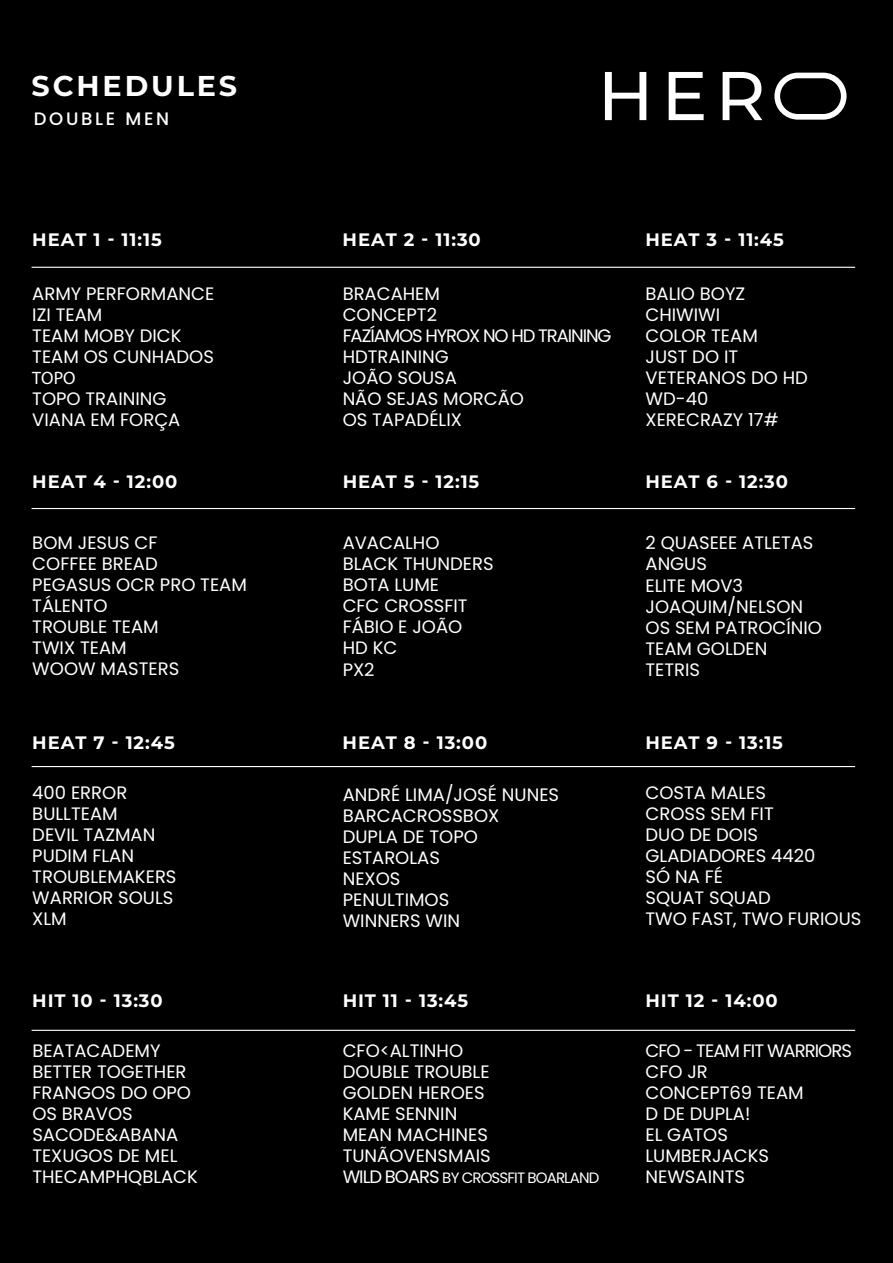
<style>
.page{position:relative;width:893px;height:1263px;background:#000001}
.page>*{position:absolute;margin:0;border:0;box-sizing:border-box;transform-origin:0 0}
.t1{font:700 28.65px "Montserrat";letter-spacing:.1em;color:#fff}
.t2{font:18px/21px "Poppins";color:#fff}
.t3{font:700 18px "Montserrat";letter-spacing:.05em;color:#fff}
.t4{font:500 18px "Poppins";letter-spacing:.15em;color:#fff}
.t5{font:18px "Myriad Pro";color:#fff}
.t6{font:15px "Poppins";letter-spacing:-.055em;color:#fff}
.s1{font-size:18px}
</style>
<div class="page">
<hr style="left:32px;top:267px;width:823px;height:1px;background:#fff">
<hr style="left:32px;top:508px;width:823px;height:1px;background:#fff">
<hr style="left:32px;top:766px;width:823px;height:1px;background:#fff">
<hr style="left:32px;top:1030px;width:823px;height:1px;background:#fff">
<svg style="left:774px;top:73px;width:72px;height:47px"></svg>
<svg style="left:605px;top:72px;width:41px;height:48px"></svg>
<svg style="left:669px;top:72px;width:35px;height:48px"></svg>
<svg style="left:723px;top:72px;width:39px;height:48px"></svg>
<h1 class="t1" style="left:32px;top:65px;width:207px">SCHEDULES</h1>
<p class="t4" style="left:34px;top:108px;width:137px">DOUBLE MEN</p>
<p class="t3" style="left:32px;top:227px;width:131px">HEAT 1 - 11:15</p>
<p class="t3" style="left:343px;top:227px;width:140px">HEAT 2 - 11:30</p>
<p class="t3" style="left:645px;top:227px;width:140px">HEAT 3 - 11:45</p>
<p class="t2" style="left:32px;top:283px;width:184px">ARMY PERFORMANCE<br>IZI TEAM<br>TEAM MOBY DICK<br>TEAM OS CUNHADOS</p>
<p class="t5" style="left:32px;top:367px;width:45px">ТОРО</p>
<p class="t2" style="left:32px;top:388px;width:150px">TOPO TRAINING<br>VIANA EM FORÇA</p>
<p class="t2" style="left:343px;top:283px;width:270px">BRACAHEM<br>CONCEPT2<br>FAZÍAMOS HYROX NO HD TRAINING<br>HDTRAINING<br>JOÃO SOUSA<br>NÃO SEJAS MORCÃO<br>OS TAPADÉLIX</p>
<p class="t2" style="left:645px;top:283px;width:164px">BALIO BOYZ<br>CHIWIWI<br>COLOR TEAM<br>JUST DO IT<br>VETERANOS DO HD<br>WD-40<br>XERECRAZY 17#</p>
<p class="t3" style="left:32px;top:468px;width:147px">HEAT 4 - 12:00</p>
<p class="t3" style="left:343px;top:468px;width:138px">HEAT 5 - 12:15</p>
<p class="t3" style="left:645px;top:468px;width:144px">HEAT 6 - 12:30</p>
<p class="t2" style="left:32px;top:533px;width:216px">BOM JESUS CF<br>COFFEE BREAD<br>PEGASUS OCR PRO TEAM<br>TÁLENTO<br>TROUBLE TEAM<br>TWIX TEAM<br>WOOW MASTERS</p>
<p class="t2" style="left:343px;top:533px;width:152px">AVACALHO<br>BLACK THUNDERS<br>BOTA LUME<br>CFC CROSSFIT<br>FÁBIO E JOÃO<br>HD KC<br>PX2</p>
<p class="t2" style="left:645px;top:533px;width:178px">2 QUASEEE ATLETAS<br>ANGUS<br>ELITE MOV3<br>JOAQUIM/NELSON<br>OS SEM PATROCÍNIO<br>TEAM GOLDEN<br>TETRIS</p>
<p class="t3" style="left:32px;top:729px;width:144px">HEAT 7 - 12:45</p>
<p class="t3" style="left:343px;top:729px;width:146px">HEAT 8 - 13:00</p>
<p class="t3" style="left:645px;top:729px;width:139px">HEAT 9 - 13:15</p>
<p class="t2" style="left:32px;top:782px;width:146px">400 ERROR<br>BULLTEAM<br>DEVIL TAZMAN<br>PUDIM FLAN<br>TROUBLEMAKERS<br>WARRIOR SOULS<br>XLM</p>
<p class="t2" style="left:343px;top:784px;width:218px">ANDRÉ LIMA/JOSÉ NUNES<br>BARCACROSSBOX<br>DUPLA DE TOPO<br>ESTAROLAS<br>NEXOS<br>PENULTIMOS<br>WINNERS WIN</p>
<p class="t2" style="left:645px;top:782px;width:217px">COSTA MALES<br>CROSS SEM FIT<br>DUO DE DOIS<br>GLADIADORES 4420<br>SÓ NA FÉ<br>SQUAT SQUAD<br>TWO FAST, TWO FURIOUS</p>
<p class="t3" style="left:32px;top:987px;width:132px">HIT 10 - 13:30</p>
<p class="t3" style="left:343px;top:987px;width:127px">HIT 11 - 13:45</p>
<p class="t3" style="left:645px;top:987px;width:134px">HIT 12 - 14:00</p>
<p class="t2" style="left:32px;top:1040px;width:167px">BEATACADEMY<br>BETTER TOGETHER<br>FRANGOS DO OPO<br>OS BRAVOS<br>SACODE&amp;ABANA<br>TEXUGOS DE MEL<br>THECAMPHQBLACK</p>
<p class="t2" style="left:343px;top:1040px;width:150px">CFO&lt;ALTINHO<br>DOUBLE TROUBLE<br>GOLDEN HEROES<br>KAME SENNIN<br>MEAN MACHINES<br>TUNÃOVENSMAIS</p>
<p class="t6" style="left:343px;top:1169px;width:258px"><span class="s1">WILD BOARS</span> BY CROSSFIT BOARLAND</p>
<p class="t2" style="left:645px;top:1040px;width:208px">CFO - TEAM FIT WARRIORS<br>CFO JR<br>CONCEPT69 TEAM<br>D DE DUPLA!<br>EL GATOS<br>LUMBERJACKS<br>NEWSAINTS</p>
</div>
